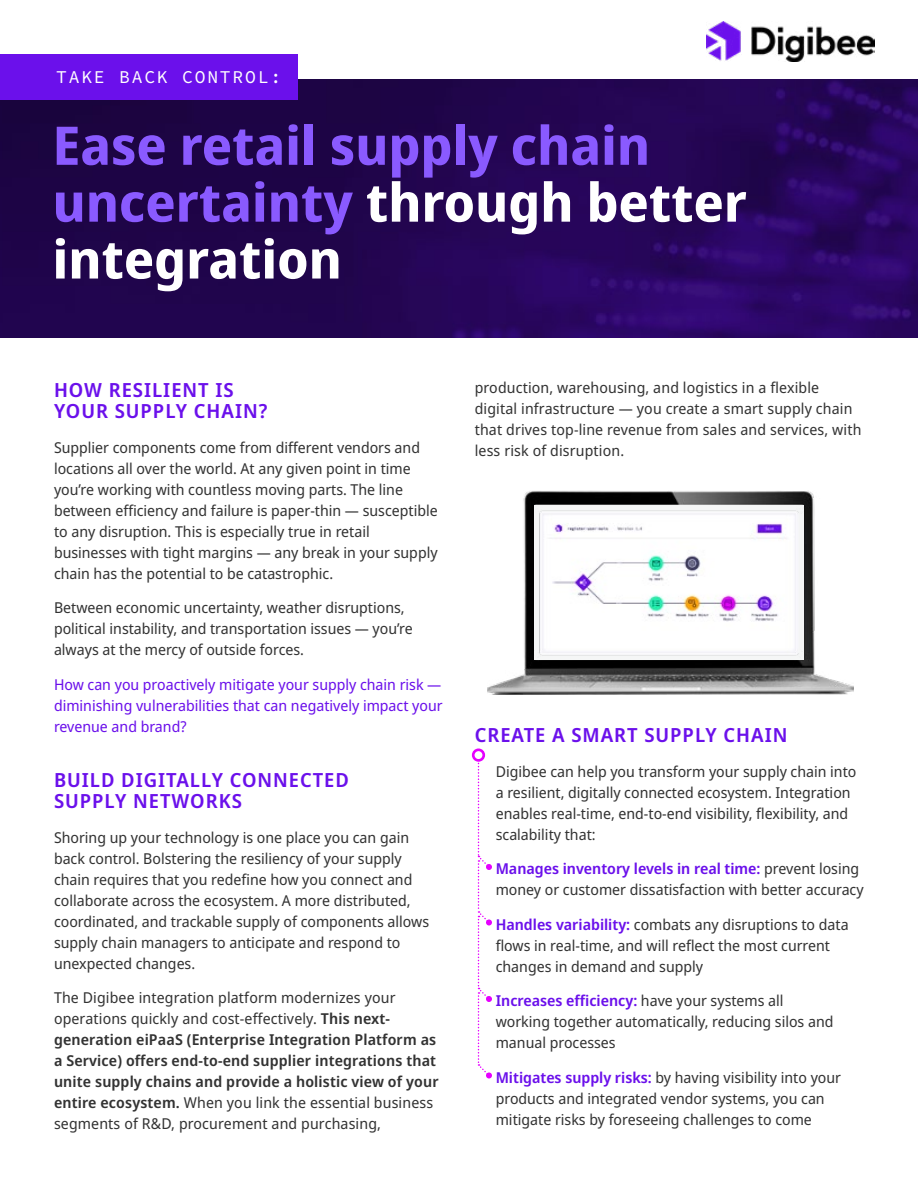
<style>
.page{position:relative;width:918px;height:1188px;background:#fff}
.page>*{position:absolute;margin:0;border:0;box-sizing:border-box;transform-origin:0 0}
.t1{font:700 53.25px/56.8px "Noto Sans Display";color:#8a5aff}
.t2{font:600 19.5px/21px "Noto Sans Display";letter-spacing:.05em;color:#6b10eb}
.t3{font:18px "Source Code Variable";letter-spacing:.1em;color:#fff}
.t4{font:15px/21px "Noto Sans Display";color:#333}
.t5{font:600 15px/21px "Noto Sans Display";letter-spacing:.01em;color:#333}
.t6{font:15px/21px "Noto Sans Display";color:#6b10eb;text-align:justify}
.s1{color:#fff}
.s2{font-weight:400}
.s3{font-weight:600;color:#6b10eb}
</style>
<div class="page">
<img style="left:0;top:79px;width:918px;height:259px">
<div style="left:0;top:54px;width:298px;height:45px;background:#6b10eb"></div>
<div style="left:472px;top:749px;width:13px;height:13px;border:3px solid #e600ff;border-radius:50%"></div>
<svg style="left:478px;top:760px;width:14px;height:318px"></svg>
<img style="left:707px;top:22px;width:167px;height:40px">
<img style="left:488px;top:490px;width:366px;height:204px">
<img style="left:534px;top:506px;width:270px;height:154px">
<p class="t3" style="left:56px;top:64px;width:227px">TAKE BACK CONTROL:</p>
<h1 class="t1" style="left:52px;top:118px;width:696px">Ease retail supply chain uncertainty <span class="s1">through better integration</span></h1>
<h2 class="t2" style="left:54px;top:380px;width:215px">HOW RESILIENT IS<br>YOUR SUPPLY CHAIN?</h2>
<p class="t4" style="left:54px;top:437px;width:385px">Supplier components come from different vendors and locations all over the world. At any given point in time you’re working with countless moving parts. The line between efficiency and failure is paper-thin — susceptible to any disruption. This is especially true in retail businesses with tight margins — any break in your supply chain has the potential to be catastrophic.</p>
<p class="t4" style="left:54px;top:598px;width:360px">Between economic uncertainty, weather disruptions, political instability, and transportation issues — you’re always at the mercy of outside forces.</p>
<p class="t6" style="left:54px;top:674px;width:390px">How can you proactively mitigate your supply chain risk — diminishing vulnerabilities that can negatively impact your revenue and brand?</p>
<h2 class="t2" style="left:54px;top:770px;width:296px">BUILD DIGITALLY CONNECTED<br>SUPPLY NETWORKS</h2>
<p class="t4" style="left:54px;top:827px;width:377px">Shoring up your technology is one place you can gain back control. Bolstering the resiliency of your supply chain requires that you redefine how you connect and collaborate across the ecosystem. A more distributed, coordinated, and trackable supply of components allows supply chain managers to anticipate and respond to unexpected changes.</p>
<p class="t5" style="left:54px;top:988px;width:386px"><span class="s2">The Digibee integration platform modernizes your operations quickly and cost-effectively.</span> This next&shy;generation eiPaaS (Enterprise Integration Platform as a Service) offers end-to-end supplier integrations that unite supply chains and provide a holistic view of your entire ecosystem. <span class="s2">When you link the essential business segments of R&amp;D, procurement and purchasing,</span></p>
<p class="t4" style="left:475px;top:377px;width:388px">production, warehousing, and logistics in a flexible digital infrastructure — you create a smart supply chain that drives top-line revenue from sales and services, with less risk of disruption.</p>
<h2 class="t2" style="left:475px;top:725px;width:314px">CREATE A SMART SUPPLY CHAIN</h2>
<p class="t4" style="left:496px;top:761px;width:362px">Digibee can help you transform your supply chain into a resilient, digitally connected ecosystem. Integration enables real-time, end-to-end visibility, flexibility, and scalability that:</p>
<p class="t4" style="left:496px;top:858px;width:369px"><span class="s3">Manages inventory levels in real time:</span> prevent losing money or customer dissatisfaction with better accuracy</p>
<p class="t4" style="left:496px;top:914px;width:354px"><span class="s3">Handles variability:</span> combats any disruptions to data flows in real-time, and will reflect the most current changes in demand and supply</p>
<p class="t4" style="left:496px;top:990px;width:339px"><span class="s3">Increases efficiency:</span> have your systems all working together automatically, reducing silos and manual processes</p>
<p class="t4" style="left:496px;top:1067px;width:347px"><span class="s3">Mitigates supply risks:</span> by having visibility into your products and integrated vendor systems, you can mitigate risks by foreseeing challenges to come</p>
</div>
